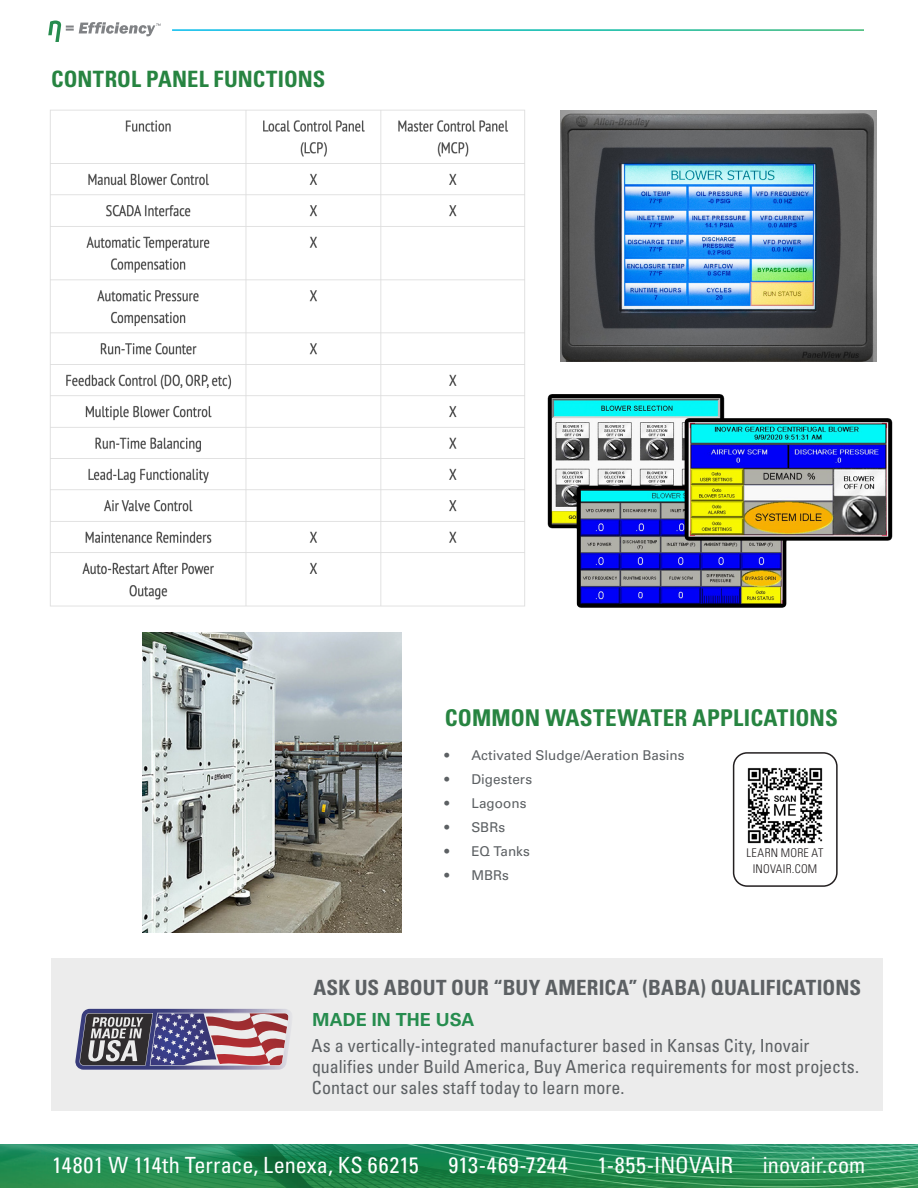
<style>
.page{position:relative;width:918px;height:1188px;background:#fff}
.page>*{position:absolute;margin:0;border:0;box-sizing:border-box;transform-origin:0 0}
.t1{font:23.1px "Univers LT 67 Bd Cn";letter-spacing:.01em;color:#278441}
.t2{font:22.5px "Univers LT 67 Bd Cn";letter-spacing:.005em;color:#278441}
.t3{font:22.35px "Univers LT 57 Cn";color:#fff}
.t4{font:22.35px "Univers LT 57 Cn";letter-spacing:.025em;color:#fff}
.t5{font:21px "Univers LT 67 Bd Cn";letter-spacing:.005em;color:#5c6063}
.t6{font:18px/21px "Univers LT 57 Cn";color:#5c6063}
.t7{font:18px "Univers LT 65 Bd";color:#268c4e}
.t8{font:13.5px "Univers LT 55 Rm";letter-spacing:.005em;color:#5c6063}
.t9{font:12px/16.5px "Univers LT 47 Lt Cn";letter-spacing:.02em;color:#231f20;text-align:center}
</style>
<div class="page">
<img style="left:0;top:1144px;width:918px;height:44px">
<img style="left:547px;top:394px;width:346px;height:214px">
<img style="left:50px;top:109px;width:475px;height:498px">
<svg style="left:48px;top:21px;width:113px;height:21px"></svg>
<img style="left:561px;top:111px;width:316px;height:251px">
<svg style="left:51px;top:958px;width:831px;height:153px;background:#e1dfe2"></svg>
<img style="left:143px;top:632px;width:258px;height:300px">
<img style="left:747px;top:768px;width:76px;height:76px">
<div style="left:733px;top:752px;width:105px;height:135px;border:2px solid #231f20;border-radius:14px"></div>
<p class="t2" style="left:51px;top:65px;width:276px">CONTROL PANEL FUNCTIONS</p>
<p class="t1" style="left:445px;top:704px;width:394px">COMMON WASTEWATER APPLICATIONS</p>
<p class="t8" style="left:444px;top:747px;width:242px">• Activated Sludge/Aeration Basins</p>
<p class="t8" style="left:444px;top:771px;width:89px">• Digesters</p>
<p class="t8" style="left:444px;top:795px;width:84px">• Lagoons</p>
<p class="t8" style="left:444px;top:819px;width:62px">• SBRs</p>
<p class="t8" style="left:444px;top:843px;width:87px">• EQ Tanks</p>
<p class="t8" style="left:444px;top:867px;width:66px">• MBRs</p>
<p class="t9" style="left:747px;top:844px;width:78px">LEARN MORE AT<br>INOVAIR.COM</p>
<p class="t5" style="left:313px;top:974px;width:549px">ASK US ABOUT OUR “BUY AMERICA” (BABA) QUALIFICATIONS</p>
<p class="t7" style="left:313px;top:1009px;width:163px">MADE IN THE USA</p>
<p class="t6" style="left:311px;top:1035px;width:549px">As a vertically-integrated manufacturer based in Kansas City, Inovair qualifies under Build America, Buy America requirements for most projects.<br>Contact our sales staff today to learn more.</p>
<p class="t3" style="left:52px;top:1151px;width:368px">14801 W 114th Terrace, Lenexa, KS 66215</p>
<p class="t4" style="left:448px;top:1151px;width:121px">913-469-7244</p>
<p class="t3" style="left:597px;top:1151px;width:137px">1-855-INOVAIR</p>
<p class="t3" style="left:763px;top:1151px;width:104px">inovair.com</p>
</div>
